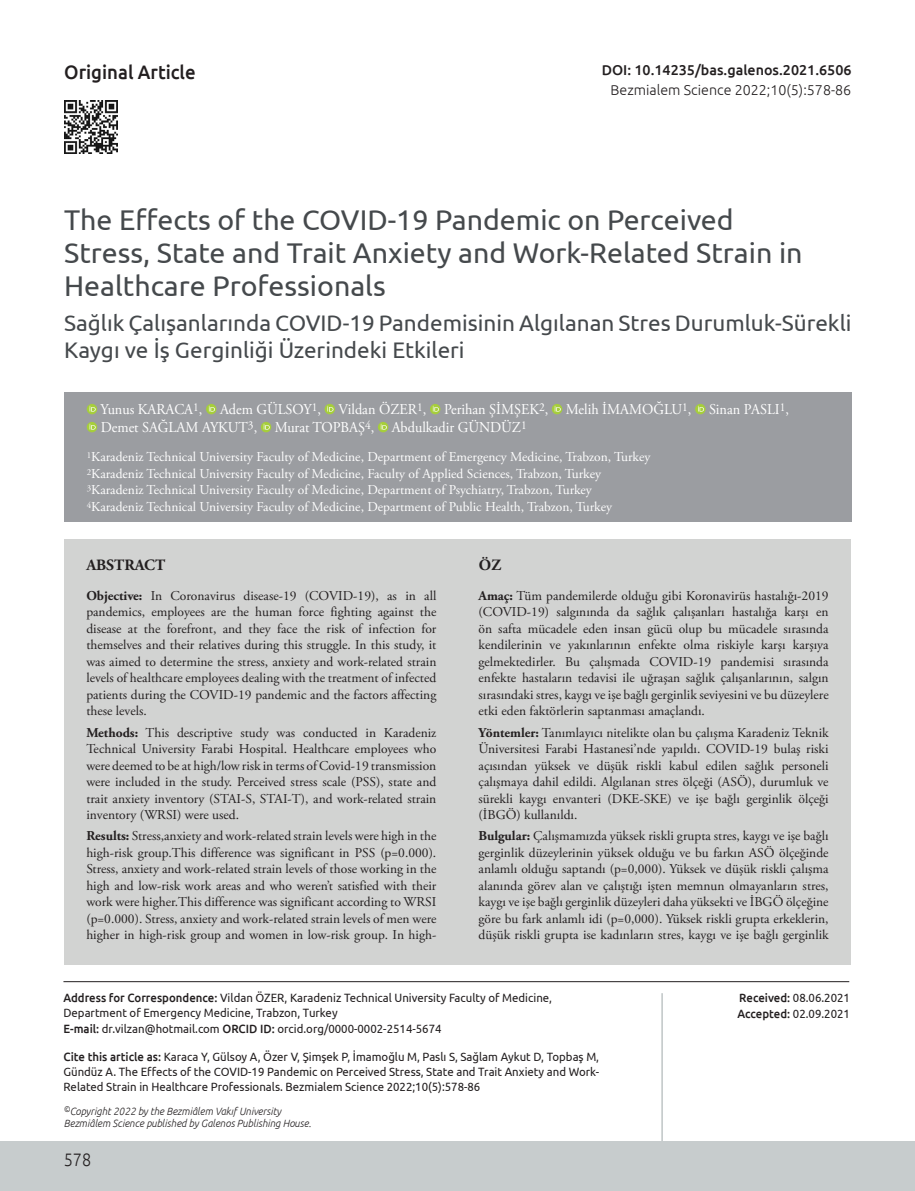
<style>
.page{position:relative;width:915px;height:1191px;background:#fff}
.page>*{position:absolute;margin:0;border:0;box-sizing:border-box;transform-origin:0 0}
.BASLIK{font:28.5px/33px "Ubuntu";color:#45494c}
._2__BASLIK{font:22.5px/27px "Ubuntu";color:#45494c}
.t1{font:500 19.5px "Ubuntu";color:#231f20;scale:.95 1}
.t2{font:300 18px "Ubuntu";color:#231f20;scale:.9 1}
.OZET{font:700 15.75px "Adobe Garamond Pro";color:#231f20}
.YAZARLAR{font:15px/18px "Adobe Garamond Pro";color:#fff;scale:.95 1}
.DOİ{font:500 14.25px "Ubuntu";color:#231f20}
.SAYFA_ARA{font:300 14.25px "Ubuntu";color:#231f20}
.OZET-2{font:13.5px/16.5px "Adobe Garamond Pro";color:#231f20;text-align:justify}
.KURUM{font:13.5px "Adobe Garamond Pro";color:#fff}
.CITE_AS{font:12px/15px "Ubuntu";color:#231f20;scale:.95 1}
.t3{font:italic 300 10.5px/12px "Ubuntu";color:#231f20;scale:.95 1}
.s1{font-weight:700}
.s2{font-weight:500}
</style>
<div class="page">
<div style="left:0;top:1141px;width:914px;height:50px;background:#c7cccd"></div>
<div style="left:64px;top:392px;width:787px;height:129px;background:#9b9da1"></div>
<div style="left:64px;top:539px;width:786px;height:426px;background:#d2d3d2"></div>
<svg style="left:87px;top:404px;width:10px;height:10px"></svg>
<svg style="left:89px;top:406px;width:7px;height:5px"></svg>
<svg style="left:206px;top:404px;width:10px;height:10px"></svg>
<svg style="left:209px;top:406px;width:6px;height:5px"></svg>
<svg style="left:324px;top:404px;width:11px;height:10px"></svg>
<svg style="left:327px;top:406px;width:6px;height:5px"></svg>
<svg style="left:430px;top:404px;width:10px;height:10px"></svg>
<svg style="left:432px;top:406px;width:7px;height:5px"></svg>
<svg style="left:551px;top:404px;width:11px;height:10px"></svg>
<svg style="left:554px;top:406px;width:6px;height:5px"></svg>
<svg style="left:694px;top:404px;width:11px;height:10px"></svg>
<svg style="left:697px;top:406px;width:6px;height:5px"></svg>
<svg style="left:87px;top:422px;width:10px;height:10px"></svg>
<svg style="left:89px;top:424px;width:7px;height:5px"></svg>
<svg style="left:261px;top:422px;width:10px;height:10px"></svg>
<svg style="left:263px;top:424px;width:7px;height:5px"></svg>
<svg style="left:378px;top:422px;width:10px;height:10px"></svg>
<svg style="left:380px;top:424px;width:7px;height:5px"></svg>
<hr style="left:63px;top:981px;width:786px;height:1px;background:#231f20">
<img style="left:64px;top:100px;width:53px;height:54px">
<hr style="left:661px;top:993px;width:1px;height:148px;background:#c7cccd">
<p class="t1" style="left:64px;top:60px;width:140px">Original Article</p>
<p class="DOİ" style="left:601px;top:61px;width:251px">DOI: 10.14235/bas.galenos.2021.6506</p>
<p class="SAYFA_ARA" style="left:610px;top:81px;width:242px">Bezmialem Science 2022;10(5):578-86</p>
<p class="BASLIK" style="left:64px;top:202px;width:739px">The Effects of the COVID-19 Pandemic on Perceived<br>Stress, State and Trait Anxiety and Work-Related Strain in<br>Healthcare Professionals</p>
<p class="_2__BASLIK" style="left:64px;top:309px;width:788px">Sağlık Çalışanlarında COVID-19 Pandemisinin Algılanan Stres Durumluk-Sürekli<br>Kaygı ve İş Gerginliği Üzerindeki Etkileri</p>
<p class="YAZARLAR" style="left:100px;top:401px;width:726px">Yunus KARACA<sup>1</sup>, Adem GÜLSOY<sup>1</sup>, Vildan ÖZER<sup>1</sup>, Perihan ŞİMŞEK<sup>2</sup>, Melih İMAMOĞLU<sup>1</sup>, Sinan PASLI<sup>1</sup>,<br>Demet SAĞLAM AYKUT<sup>3</sup>, Murat TOPBAŞ<sup>4</sup>, Abdulkadir GÜNDÜZ<sup>1</sup></p>
<p class="KURUM" style="left:87px;top:448px;width:565px"><sup>1</sup>Karadeniz Technical University Faculty of Medicine, Department of Emergency Medicine, Trabzon, Turkey</p>
<p class="KURUM" style="left:87px;top:465px;width:515px"><sup>2</sup>Karadeniz Technical University Faculty of Medicine, Faculty of Applied Sciences, Trabzon, Turkey</p>
<p class="KURUM" style="left:87px;top:481px;width:506px"><sup>3</sup>Karadeniz Technical University Faculty of Medicine, Department of Psychiatry, Trabzon, Turkey</p>
<p class="KURUM" style="left:87px;top:498px;width:526px"><sup>4</sup>Karadeniz Technical University Faculty of Medicine, Department of Public Health, Trabzon, Turkey</p>
<p class="OZET" style="left:86px;top:556px;width:80px">ABSTRACT</p>
<p class="OZET" style="left:479px;top:556px;width:24px">ÖZ</p>
<p class="OZET-2" style="left:86px;top:588px;width:351px"><span class="s1">Objective:</span> In Coronavirus disease-19 (COVID-19), as in all pandemics, employees are the human force fighting against the disease at the forefront, and they face the risk of infection for themselves and their relatives during this struggle. In this study, it was aimed to determine the stress, anxiety and work-related strain levels of healthcare employees dealing with the treatment of infected patients during the COVID-19 pandemic and the factors affecting these levels.</p>
<p class="OZET-2" style="left:86px;top:724px;width:351px"><span class="s1">Methods:</span> This descriptive study was conducted in Karadeniz Technical University Farabi Hospital. Healthcare employees who were deemed to be at high/low risk in terms of Covid-19 transmission were included in the study. Perceived stress scale (PSS), state and trait anxiety inventory (STAI-S, STAI-T), and work-related strain inventory (WRSI) were used.</p>
<p class="OZET-2" style="left:86px;top:828px;width:351px"><span class="s1">Results:</span> Stress,anxiety and work-related strain levels were high in the high-risk group.This difference was significant in PSS (p=0.000).<br>Stress, anxiety and work-related strain levels of those working in the high and low-risk work areas and who weren’t satisfied with their work were higher.This difference was significant according to WRSI (p=0.000). Stress, anxiety and work-related strain levels of men were higher in high-risk group and women in low-risk group. In high-</p>
<p class="OZET-2" style="left:478px;top:588px;width:351px"><span class="s1">Amaç:</span> Tüm pandemilerde olduğu gibi Koronavirüs hastalığı-2019 (COVID-19) salgınında da sağlık çalışanları hastalığa karşı en ön safta mücadele eden insan gücü olup bu mücadele sırasında kendilerinin ve yakınlarının enfekte olma riskiyle karşı karşıya gelmektedirler. Bu çalışmada COVID-19 pandemisi sırasında enfekte hastaların tedavisi ile uğraşan sağlık çalışanlarının, salgın sırasındaki stres, kaygı ve işe bağlı gerginlik seviyesini ve bu düzeylere etki eden faktörlerin saptanması amaçlandı.</p>
<p class="OZET-2" style="left:478px;top:724px;width:351px"><span class="s1">Yöntemler:</span> Tanımlayıcı nitelikte olan bu çalışma Karadeniz Teknik Üniversitesi Farabi Hastanesi’nde yapıldı. COVID-19 bulaş riski açısından yüksek ve düşük riskli kabul edilen sağlık personeli çalışmaya dahil edildi. Algılanan stres ölçeği (ASÖ), durumluk ve sürekli kaygı envanteri (DKE-SKE) ve işe bağlı gerginlik ölçeği (İBGÖ) kullanıldı.</p>
<p class="OZET-2" style="left:478px;top:828px;width:351px"><span class="s1">Bulgular:</span> Çalışmamızda yüksek riskli grupta stres, kaygı ve işe bağlı gerginlik düzeylerinin yüksek olduğu ve bu farkın ASÖ ölçeğinde anlamlı olduğu saptandı (p=0,000). Yüksek ve düşük riskli çalışma alanında görev alan ve çalıştığı işten memnun olmayanların stres, kaygı ve işe bağlı gerginlik düzeyleri daha yüksekti ve İBGÖ ölçeğine göre bu fark anlamlı idi (p=0,000). Yüksek riskli grupta erkeklerin, düşük riskli grupta ise kadınların stres, kaygı ve işe bağlı gerginlik</p>
<p class="CITE_AS" style="left:63px;top:990px;width:515px"><span class="s2">Address for Correspondence:</span> Vildan ÖZER, Karadeniz Technical University Faculty of Medicine,<br>Department of Emergency Medicine, Trabzon, Turkey</p>
<p class="CITE_AS" style="left:63px;top:1021px;width:399px"><span class="s2">E-mail:</span> dr.vilzan@hotmail.com <span class="s2">ORCID ID:</span> orcid.org/0000-0002-2514-5674</p>
<p class="CITE_AS" style="left:63px;top:1049px;width:565px;text-align:justify"><span class="s2">Cite this article as:</span> Karaca Y, Gülsoy A, Özer V, Şimşek P, İmamoğlu M, Paslı S, Sağlam Aykut D, Topbaş M, Gündüz A. The Effects of the COVID-19 Pandemic on Perceived Stress, State and Trait Anxiety and Work-Related Strain in Healthcare Professionals. Bezmialem Science 2022;10(5):578-86</p>
<p class="t3" style="left:64px;top:1105px;width:262px"><sup>©</sup>Copyright 2022 by the Bezmiâlem Vakıf University<br>Bezmiâlem Science published by Galenos Publishing House.</p>
<h3 class="t2" style="left:64px;top:1148px;width:32px">578</h3>
<p class="CITE_AS" style="left:739px;top:990px;width:118px"><span class="s2">Received:</span> 08.06.2021</p>
<p class="CITE_AS" style="left:737px;top:1006px;width:120px"><span class="s2">Accepted:</span> 02.09.2021</p>
</div>
